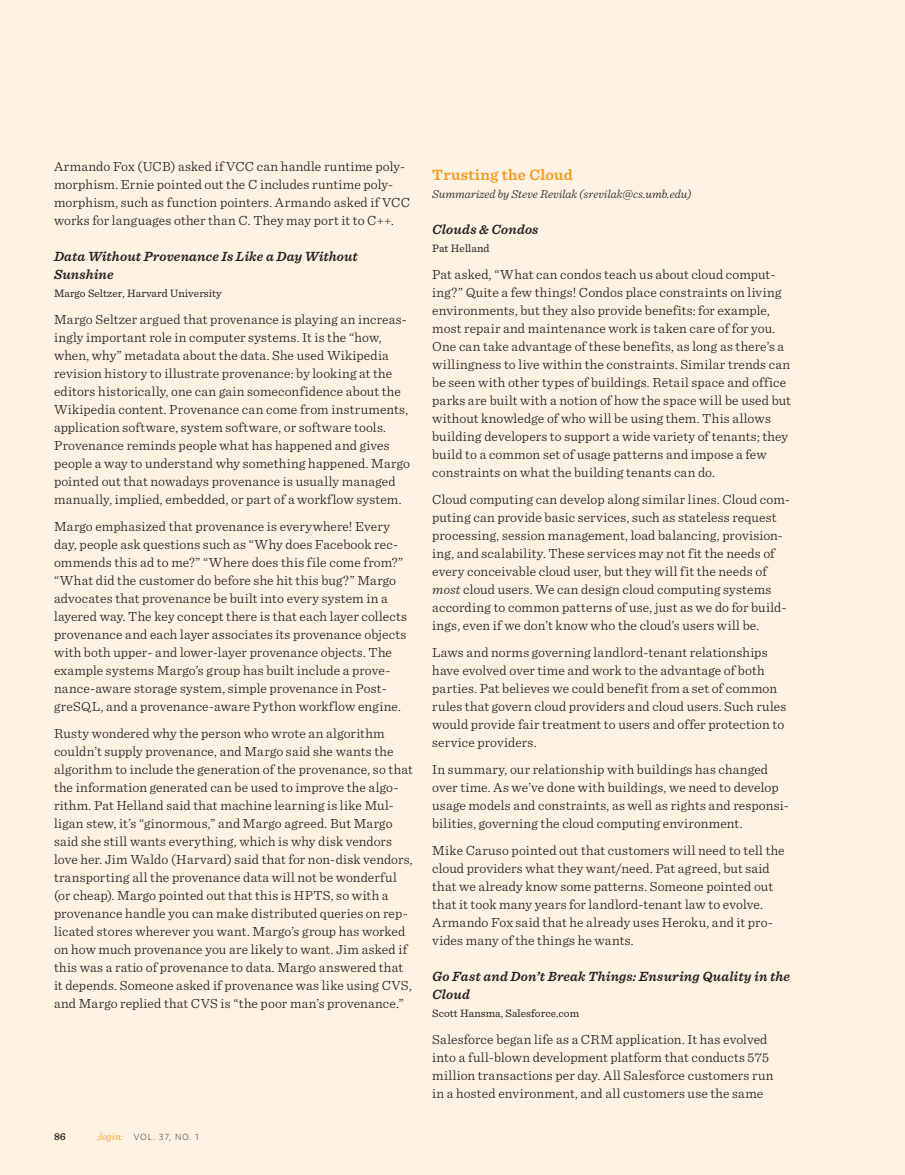
<style>
.page{position:relative;width:905px;height:1175px;background:#fff}
.page>*{position:absolute;margin:0;border:0;box-sizing:border-box;transform-origin:0 0}
.CONF_PROGRAM{font:600 15.75px "Sentinel";letter-spacing:.025em;color:#f7971d}
.BODY{font:300 13.8px/18px "Sentinel";letter-spacing:.01em;color:#231f20}
.CONF_PANEL_SUBJECT{font:italic 600 13.8px/18px "Sentinel";letter-spacing:.015em;color:#231f20}
.CONF_SUMMARIZER{font:italic 300 12px "Sentinel";color:#231f20}
.CONF_PARTICIPANT{font:11.25px "Sentinel";letter-spacing:.005em;color:#231f20}
.t1{font:600 10.5px "Sentinel";color:#231f20}
.t2{font:300 9px "Whitney";letter-spacing:.095em;color:#231f20}
.s1{font-family:"Sentinel";font-style:italic;font-size:10.5px;color:#f7971d}
.s2{font-style:italic}
</style>
<div class="page">
<div style="left:0;top:0;width:904px;height:1174px;background:#fef3e3"></div>
<p class="BODY" style="left:54px;top:157px;width:357px">Armando Fox (UCB) asked if VCC can handle runtime poly&shy;morphism. Ernie pointed out the C includes runtime poly&shy;morphism, such as function pointers. Armando asked if VCC works for languages other than C. They may port it to C++.</p>
<p class="CONF_PANEL_SUBJECT" style="left:54px;top:247px;width:305px">Data Without Provenance Is Like a Day Without<br>Sunshine</p>
<p class="CONF_PARTICIPANT" style="left:54px;top:286px;width:169px">Margo Seltzer, Harvard University</p>
<p class="BODY" style="left:54px;top:310px;width:357px">Margo Seltzer argued that provenance is playing an increas&shy;ingly important role in computer systems. It is the “how, when, why” metadata about the data. She used Wikipedia revision history to illustrate provenance: by looking at the editors historically, one can gain someconfidence about the Wikipedia content. Provenance can come from instruments, application software, system software, or software tools.<br>Provenance reminds people what has happened and gives people a way to understand why something happened. Margo pointed out that nowadays provenance is usually managed manually, implied, embedded, or part of a workflow system.</p>
<p class="BODY" style="left:54px;top:517px;width:354px">Margo emphasized that provenance is everywhere! Every day, people ask questions such as “Why does Facebook rec&shy;ommends this ad to me?” “Where does this file come from?” “What did the customer do before she hit this bug?” Margo advocates that provenance be built into every system in a layered way. The key concept there is that each layer collects provenance and each layer associates its provenance objects with both upper- and lower-layer provenance objects. The example systems Margo’s group has built include a prove&shy;nance-aware storage system, simple provenance in Post&shy;greSQL, and a provenance-aware Python workflow engine.</p>
<p class="BODY" style="left:54px;top:724px;width:360px">Rusty wondered why the person who wrote an algorithm couldn’t supply provenance, and Margo said she wants the algorithm to include the generation of the provenance, so that the information generated can be used to improve the algo&shy;rithm. Pat Helland said that machine learning is like Mul&shy;ligan stew, it’s “ginormous,” and Margo agreed. But Margo said she still wants everything, which is why disk vendors love her. Jim Waldo (Harvard) said that for non-disk vendors, transporting all the provenance data will not be wonderful (or cheap). Margo pointed out that this is HPTS, so with a provenance handle you can make distributed queries on rep&shy;licated stores wherever you want. Margo’s group has worked on how much provenance you are likely to want. Jim asked if this was a ratio of provenance to data. Margo answered that it depends. Someone asked if provenance was like using CVS, and Margo replied that CVS is “the poor man’s provenance.”</p>
<p class="t1" style="left:54px;top:1129px;width:13px">86</p>
<p class="t2" style="left:97px;top:1131px;width:103px"><span class="s1">;login:</span> VOL. 37, NO. 1</p>
<p class="CONF_PROGRAM" style="left:432px;top:165px;width:142px">Trusting the Cloud</p>
<p class="CONF_SUMMARIZER" style="left:432px;top:186px;width:261px">Summarized by Steve Revilak (srevilak@cs.umb.edu)</p>
<p class="CONF_PANEL_SUBJECT" style="left:432px;top:220px;width:108px">Clouds &amp; Condos</p>
<p class="CONF_PARTICIPANT" style="left:432px;top:241px;width:59px">Pat Helland</p>
<p class="BODY" style="left:432px;top:265px;width:360px">Pat asked, “What can condos teach us about cloud comput&shy;ing?” Quite a few things! Condos place constraints on living environments, but they also provide benefits: for example, most repair and maintenance work is taken care of for you.<br>One can take advantage of these benefits, as long as there’s a willingness to live within the constraints. Similar trends can be seen with other types of buildings. Retail space and office parks are built with a notion of how the space will be used but without knowledge of who will be using them. This allows building developers to support a wide variety of tenants; they build to a common set of usage patterns and impose a few constraints on what the building tenants can do.</p>
<p class="BODY" style="left:432px;top:490px;width:359px">Cloud computing can develop along similar lines. Cloud com&shy;puting can provide basic services, such as stateless request processing, session management, load balancing, provision&shy;ing, and scalability. These services may not fit the needs of every conceivable cloud user, but they will fit the needs of <span class="s2">most</span> cloud users. We can design cloud computing systems according to common patterns of use, just as we do for build&shy;ings, even if we don’t know who the cloud’s users will be.</p>
<p class="BODY" style="left:432px;top:643px;width:356px">Laws and norms governing landlord-tenant relationships have evolved over time and work to the advantage of both parties. Pat believes we could benefit from a set of common rules that govern cloud providers and cloud users. Such rules would provide fair treatment to users and offer protection to service providers.</p>
<p class="BODY" style="left:432px;top:760px;width:358px">In summary, our relationship with buildings has changed over time. As we’ve done with buildings, we need to develop usage models and constraints, as well as rights and responsi&shy;bilities, governing the cloud computing environment.</p>
<p class="BODY" style="left:432px;top:841px;width:354px">Mike Caruso pointed out that customers will need to tell the cloud providers what they want/need. Pat agreed, but said that we already know some patterns. Someone pointed out that it took many years for landlord-tenant law to evolve.<br>Armando Fox said that he already uses Heroku, and it pro&shy;vides many of the things he wants.</p>
<p class="CONF_PANEL_SUBJECT" style="left:432px;top:967px;width:359px">Go Fast and Don’t Break Things: Ensuring Quality in the<br>Cloud</p>
<p class="CONF_PARTICIPANT" style="left:432px;top:1006px;width:148px">Scott Hansma, Salesforce.com</p>
<p class="BODY" style="left:432px;top:1030px;width:343px">Salesforce began life as a CRM application. It has evolved into a full-blown development platform that conducts 575 million transactions per day. All Salesforce customers run in a hosted environment, and all customers use the same</p>
</div>
